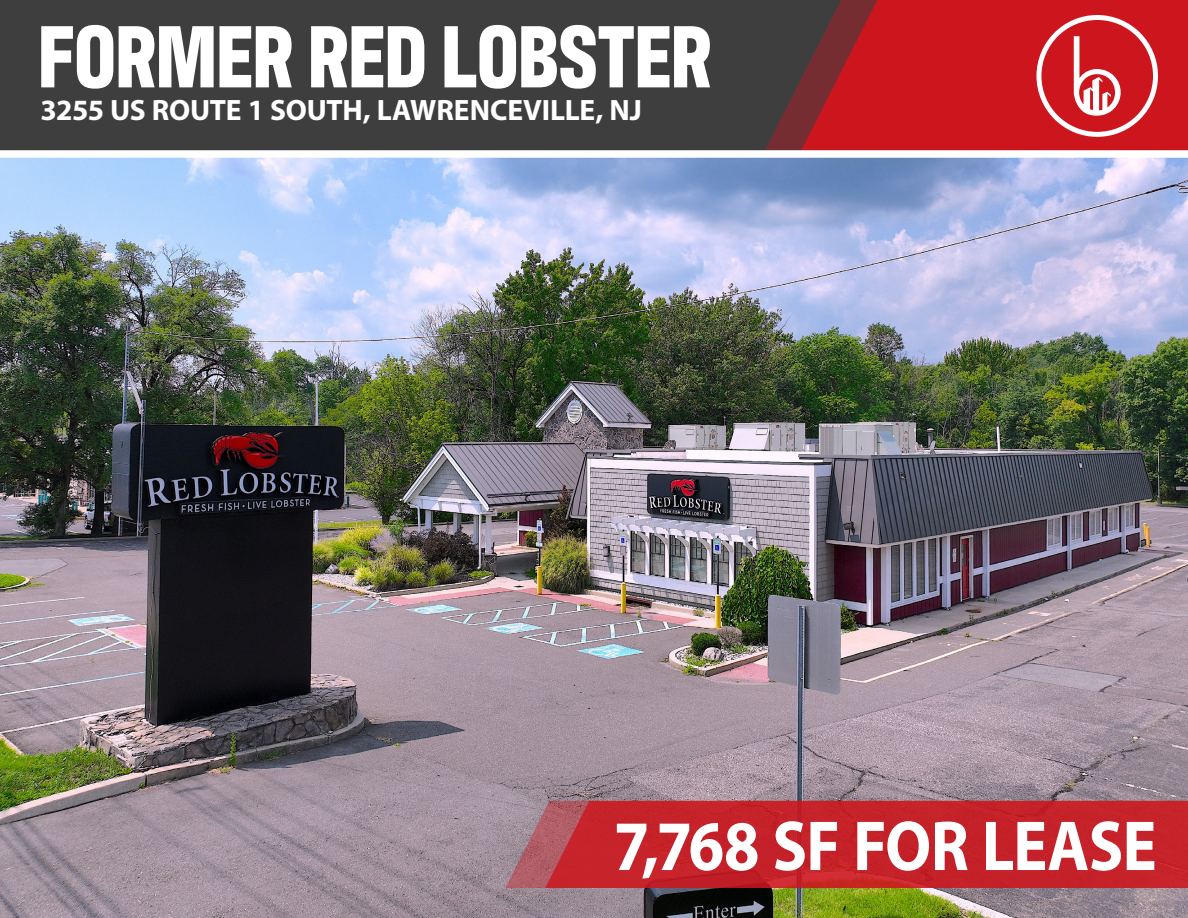
<style>
.page{position:relative;width:1188px;height:918px;background:#fff}
.page>*{position:absolute;margin:0;border:0;box-sizing:border-box;transform-origin:0 0}
.t1{font:700 90px "Antarctican Headline";letter-spacing:-.01em;color:#fff}
.t2{font:71.4px "Myriad Variable Concept";letter-spacing:-.015em;color:#fff;scale:.9 1}
.t3{font:29.55px "Myriad Variable Concept";letter-spacing:-.01em;color:#fff}
</style>
<div class="page">
<img style="left:0;top:158px;width:1188px;height:760px">
<div style="left:0;top:0;width:1188px;height:150px;background:#3e3e3f"></div>
<svg style="left:765px;top:79px;width:36px;height:71px"></svg>
<svg style="left:801px;top:0;width:387px;height:150px;fill:#cd151d"></svg>
<svg style="left:1036px;top:15px;width:122px;height:122px"></svg>
<svg style="left:505px;top:801px;width:40px;height:87px"></svg>
<svg style="left:545px;top:801px;width:643px;height:87px;fill:#c5222a"></svg>
<p class="t1" style="left:38px;top:-8px;width:676px">FORMER RED LOBSTER</p>
<p class="t3" style="left:41px;top:93px;width:603px">3255 US ROUTE 1 SOUTH, LAWRENCEVILLE, NJ</p>
<p class="t2" style="left:614px;top:804px;width:605px">7,768 SF FOR LEASE</p>
</div>
